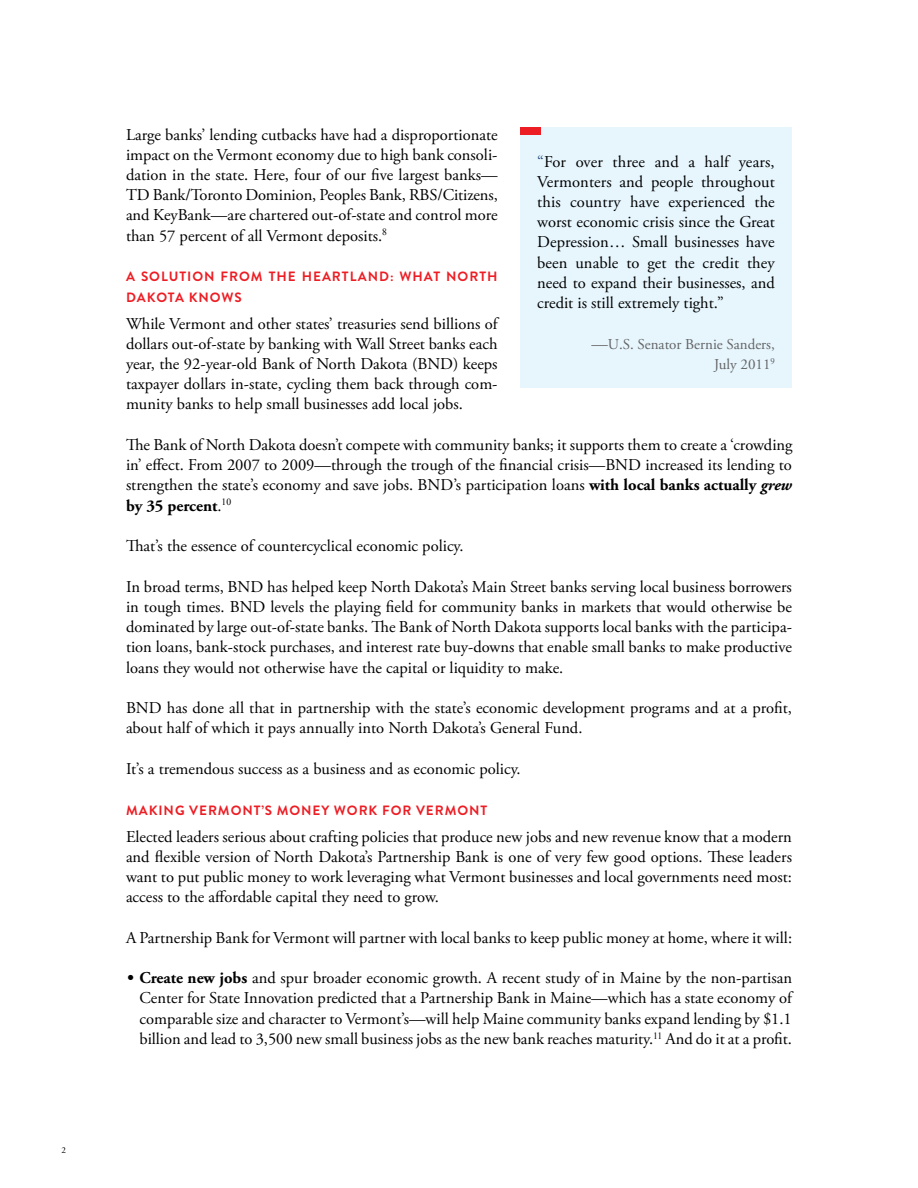
<style>
.page{position:relative;width:918px;height:1188px;background:#fff}
.page>*{position:absolute;margin:0;border:0;box-sizing:border-box;transform-origin:0 0}
.t1{font:16.5px/20.2px "Adobe Garamond Pro";color:#000;text-align:justify}
.t2{font:15px/20.2px "Adobe Garamond Pro";color:#636466;text-align:right}
.t3{font:700 13.5px "Brandon Grotesque";letter-spacing:.07em;color:#ed1d24}
.t4{font:9px "Adobe Garamond Pro";color:#000101}
.s1{font-weight:700}
.s2{font-weight:700;font-style:italic}
.s3{color:#1f497d}
.s4{font-size:16.5px}
</style>
<div class="page">
<div style="left:520px;top:127px;width:272px;height:261px;background:#e7f6fd"></div>
<div style="left:520px;top:127px;width:21px;height:8px;background:#ed1d24"></div>
<p class="t4" style="left:62px;top:1145px;width:6px">2</p>
<p class="t1" style="left:126px;top:125px;width:373px">Large banks’ lending cutbacks have had a disproportionate impact on the Vermont economy due to high bank consoli&shy;dation in the state. Here, four of our five largest banks— TD Bank/Toronto Dominion, Peoples Bank, RBS/Citizens, and KeyBank—are chartered out-of-state and control more than 57 percent of all Vermont deposits.<sup>8</sup></p>
<p class="t3" style="left:126px;top:267px;width:126px">A SOLUTIO N FROM</p>
<p class="t3" style="left:269px;top:267px;width:230px">THE H EARTLAND: WHAT NO RTH</p>
<p class="t3" style="left:126px;top:287px;width:96px">DAKOTA KNOWS</p>
<p class="t1" style="left:126px;top:314px;width:373px">While Vermont and other states’ treasuries send billions of dollars out-of-state by banking with Wall Street banks each year, the 92-year-old Bank of North Dakota (BND) keeps taxpayer dollars in-state, cycling them back through com&shy;munity banks to help small businesses add local jobs.</p>
<p class="t1" style="left:126px;top:435px;width:668px">The Bank of North Dakota doesn’t compete with community banks; it supports them to create a ‘crowding in’ effect. From 2007 to 2009—through the trough of the financial crisis—BND increased its lending to strengthen the state’s economy and save jobs. BND’s participation loans <span class="s1">with local banks actually</span> <span class="s2">grew </span><span class="s1">by 35 percent</span>.<sup>10</sup></p>
<p class="t1" style="left:126px;top:536px;width:339px">That’s the essence of countercyclical economic policy.</p>
<p class="t1" style="left:126px;top:577px;width:668px">In broad terms, BND has helped keep North Dakota’s Main Street banks serving local business borrowers in tough times. BND levels the playing field for community banks in markets that would otherwise be dominated by large out-of-state banks. The Bank of North Dakota supports local banks with the participa&shy;tion loans, bank-stock purchases, and interest rate buy-downs that enable small banks to make productive loans they would not otherwise have the capital or liquidity to make.</p>
<p class="t1" style="left:126px;top:698px;width:668px">BND has done all that in partnership with the state’s economic development programs and at a profit, about half of which it pays annually into North Dakota’s General Fund.</p>
<p class="t1" style="left:126px;top:759px;width:396px">It’s a tremendous success as a business and as economic policy.</p>
<p class="t3" style="left:126px;top:800px;width:363px">MAKING VERMONT’S MONEY WORK FOR VERMONT</p>
<p class="t1" style="left:126px;top:827px;width:668px">Elected leaders serious about crafting policies that produce new jobs and new revenue know that a modern and flexible version of North Dakota’s Partnership Bank is one of very few good options. These leaders want to put public money to work leveraging what Vermont businesses and local governments need most: access to the affordable capital they need to grow.</p>
<p class="t1" style="left:126px;top:928px;width:668px">A Partnership Bank for Vermont will partner with local banks to keep public money at home, where it will:</p>
<p class="t1" style="left:139px;top:968px;width:654px;text-indent:-12px"><span class="s1">• Create new jobs</span> and spur broader economic growth. A recent study of in Maine by the non-partisan Center for State Innovation predicted that a Partnership Bank in Maine—which has a state economy of comparable size and character to Vermont’s—will help Maine community banks expand lending by $1.1 billion and lead to 3,500 new small business jobs as the new bank reaches maturity.<sup>11</sup> And do it at a profit.</p>
<p class="t1" style="left:537px;top:152px;width:239px"><span class="s3">“</span>For over three and a half years, Vermonters and people throughout this country have experienced the worst economic crisis since the Great Depression… Small businesses have been unable to get the credit they need to expand their businesses, and credit is still extremely tight.”</p>
<p class="t2" style="left:591px;top:334px;width:185px"><span class="s4">—</span>U.S. Senator Bernie Sanders,<br>July 2011<sup>9</sup></p>
</div>
